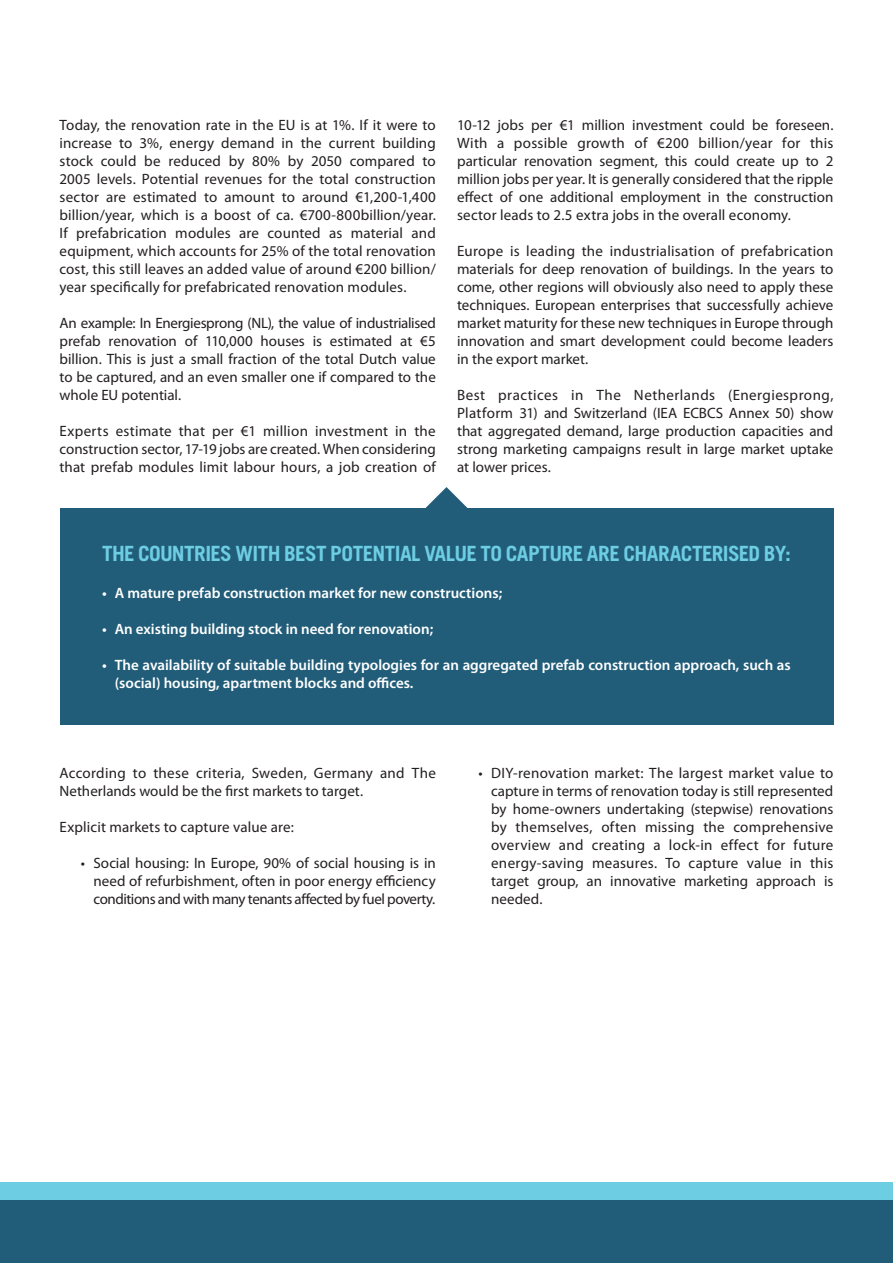
<style>
.page{position:relative;width:893px;height:1263px;background:#fff}
.page>*{position:absolute;margin:0;border:0;box-sizing:border-box;transform-origin:0 0}
.t1{font:700 21px "Trade Gothic";letter-spacing:-.025em;color:#6dcde3}
.t2{font:15px/18px "Myriad Pro";letter-spacing:.005em;color:#231f20;text-align:justify}
.t3{font:600 15px/18px "Myriad Pro";color:#fff}
</style>
<div class="page">
<div style="left:60px;top:508px;width:773px;height:216px;background:#215d79"></div>
<svg style="left:425px;top:487px;width:43px;height:21px"></svg>
<div style="left:0;top:1199px;width:893px;height:64px;background:#215d79"></div>
<div style="left:0;top:1182px;width:893px;height:17px;background:#6dcde3"></div>
<p class="t2" style="left:60px;top:116px;width:378px">Today, the renovation rate in the EU is at 1%. If it were to increase to 3%, energy demand in the current building stock could be reduced by 80% by 2050 compared to 2005 levels. Potential revenues for the total construction sector are estimated to amount to around €1,200-1,400 billion/year, which is a boost of ca. €700-800billion/year.<br>If prefabrication modules are counted as material and equipment, which accounts for 25% of the total renovation cost, this still leaves an added value of around €200 billion/ year specifically for prefabricated renovation modules.</p>
<p class="t2" style="left:60px;top:314px;width:378px">An example: In Energiesprong (NL), the value of industrialised prefab renovation of 110,000 houses is estimated at €5 billion. This is just a small fraction of the total Dutch value to be captured, and an even smaller one if compared to the whole EU potential.</p>
<p class="t2" style="left:60px;top:422px;width:378px">Experts estimate that per €1 million investment in the construction sector, 17-19 jobs are created. When considering that prefab modules limit labour hours, a job creation of</p>
<p class="t2" style="left:457px;top:116px;width:378px">10-12 jobs per €1 million investment could be foreseen.<br>With a possible growth of €200 billion/year for this particular renovation segment, this could create up to 2 million jobs per year. It is generally considered that the ripple effect of one additional employment in the construction sector leads to 2.5 extra jobs in the overall economy.</p>
<p class="t2" style="left:457px;top:242px;width:378px">Europe is leading the industrialisation of prefabrication materials for deep renovation of buildings. In the years to come, other regions will obviously also need to apply these techniques. European enterprises that successfully achieve market maturity for these new techniques in Europe through innovation and smart development could become leaders in the export market.</p>
<p class="t2" style="left:457px;top:386px;width:378px">Best practices in The Netherlands (Energiesprong, Platform 31) and Switzerland (IEA ECBCS Annex 50) show that aggregated demand, large production capacities and strong marketing campaigns result in large market uptake at lower prices.</p>
<h1 class="t1" style="left:102px;top:540px;width:690px">THE COUNTRIES WITH BEST POTENTIAL VALUE TO CAPTURE ARE CHARACTERISED BY:</h1>
<p class="t3" style="left:102px;top:584px;width:402px">• A mature prefab construction market for new constructions;</p>
<p class="t3" style="left:102px;top:620px;width:333px">• An existing building stock in need for renovation;</p>
<p class="t3" style="left:115px;top:656px;width:677px;text-indent:-13px">• The availability of suitable building typologies for an aggregated prefab construction approach, such as (social) housing, apartment blocks and offices.</p>
<p class="t2" style="left:60px;top:764px;width:378px">According to these criteria, Sweden, Germany and The<br>Netherlands would be the first markets to target.</p>
<p class="t2" style="left:60px;top:818px;width:236px">Explicit markets to capture value are:</p>
<p class="t2" style="left:94px;top:854px;width:344px;text-indent:-13px">• Social housing: In Europe, 90% of social housing is in need of refurbishment, often in poor energy efficiency conditions and with many tenants affected by fuel poverty.</p>
<p class="t2" style="left:491px;top:764px;width:344px;text-indent:-13px">• DIY-renovation market: The largest market value to capture in terms of renovation today is still represented by home-owners undertaking (stepwise) renovations by themselves, often missing the comprehensive overview and creating a lock-in effect for future energy-saving measures. To capture value in this target group, an innovative marketing approach is needed.</p>
</div>
